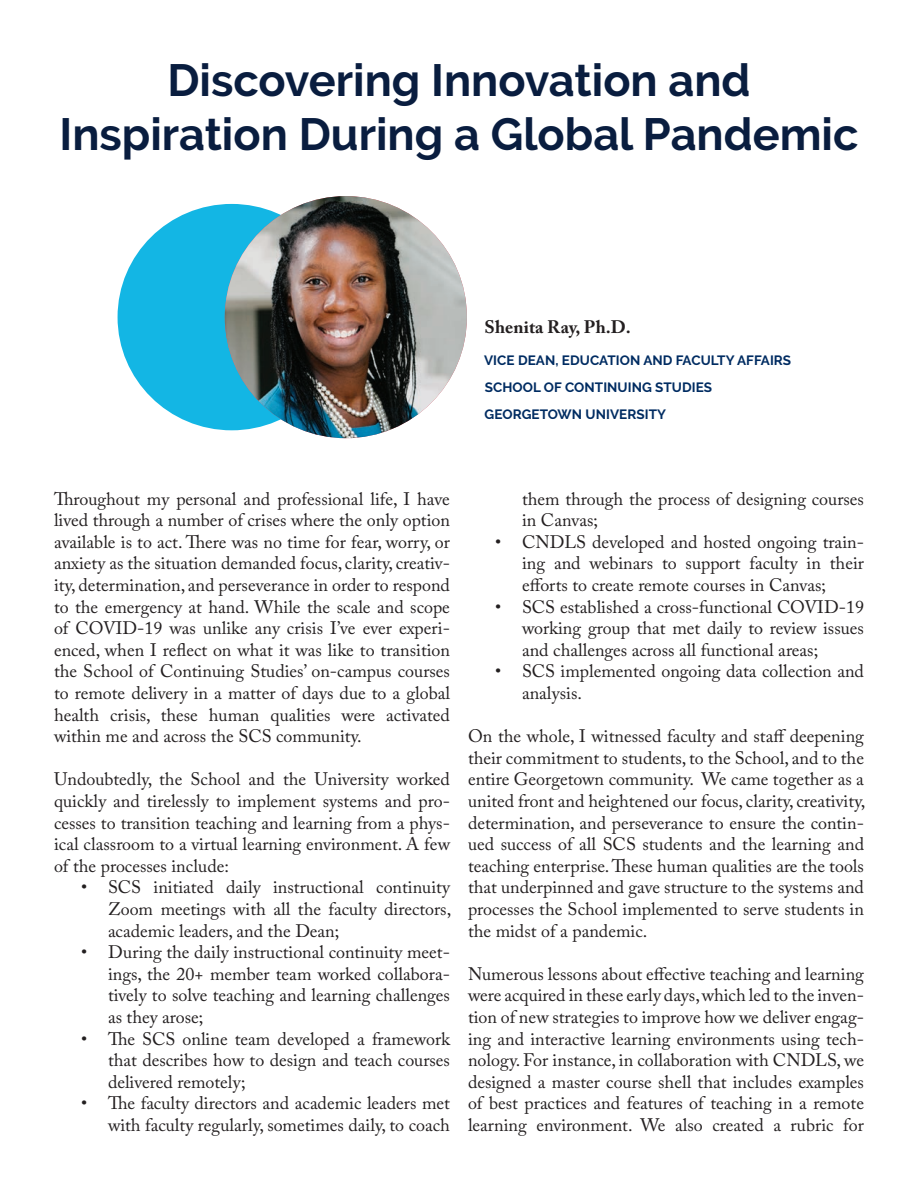
<style>
.page{position:relative;width:918px;height:1188px;background:#fff}
.page>*{position:absolute;margin:0;border:0;box-sizing:border-box;transform-origin:0 0}
.t1{font:700 45px/54px "Raleway";color:#091d3f;text-align:center}
.t2{font:18px/21.6px "Adobe Caslon Pro";color:#231f20;text-align:justify}
.t3{font:700 18px "Adobe Caslon Pro";letter-spacing:.005em;color:#231f20}
.t4{font:700 13.5px/27px "Raleway";letter-spacing:.005em;color:#002c62}
</style>
<div class="page">
<div style="left:118px;top:204px;width:228px;height:226px;background:#13b6e4;border-radius:50%"></div>
<img style="left:225px;top:196px;width:242px;height:242px;border-radius:121px">
<h1 class="t1" style="left:60px;top:54px;width:800px">Discovering Innovation and<br>Inspiration During a Global Pandemic</h1>
<p class="t3" style="left:484px;top:316px;width:148px">Shenita Ray, Ph.D.</p>
<p class="t4" style="left:484px;top:347px;width:309px">VICE DEAN, EDUCATION AND FACULTY AFFAIRS<br>SCHOOL OF CONTINUING STUDIES<br>GEORGETOWN UNIVERSITY</p>
<p class="t2" style="left:54px;top:488px;width:398px">Throughout my personal and professional life, I have lived through a number of crises where the only option available is to act. There was no time for fear, worry, or anxiety as the situation demanded focus, clarity, creativ&shy;ity, determination, and perseverance in order to respond to the emergency at hand. While the scale and scope of COVID-19 was unlike any crisis I’ve ever experi&shy;enced, when I reflect on what it was like to transition the School of Continuing Studies’ on-campus courses to remote delivery in a matter of days due to a global health crisis, these human qualities were activated within me and across the SCS community.</p>
<p class="t2" style="left:54px;top:768px;width:398px">Undoubtedly, the School and the University worked quickly and tirelessly to implement systems and pro&shy;cesses to transition teaching and learning from a phys&shy;ical classroom to a virtual learning environment. A few of the processes include:</p>
<p class="t2" style="left:108px;top:876px;width:345px;text-indent:-27px">• SCS initiated daily instructional continuity Zoom meetings with all the faculty directors, academic leaders, and the Dean;</p>
<p class="t2" style="left:108px;top:941px;width:344px;text-indent:-27px">• During the daily instructional continuity meet&shy;ings, the 20+ member team worked collabora&shy;tively to solve teaching and learning challenges as they arose;</p>
<p class="t2" style="left:108px;top:1028px;width:344px;text-indent:-27px">• The SCS online team developed a framework that describes how to design and teach courses delivered remotely;</p>
<p class="t2" style="left:81px;top:1092px;width:371px;text-align:right">• The faculty directors and academic leaders met with faculty regularly, sometimes daily, to coach</p>
<p class="t2" style="left:522px;top:488px;width:343px">them through the process of designing courses in Canvas;</p>
<p class="t2" style="left:522px;top:531px;width:343px;text-indent:-27px">• CNDLS developed and hosted ongoing train&shy;ing and webinars to support faculty in their efforts to create remote courses in Canvas;</p>
<p class="t2" style="left:522px;top:596px;width:344px;text-indent:-27px">• SCS established a cross-functional COVID-19 working group that met daily to review issues and challenges across all functional areas;</p>
<p class="t2" style="left:522px;top:660px;width:344px;text-indent:-27px">• SCS implemented ongoing data collection and analysis.</p>
<p class="t2" style="left:468px;top:725px;width:399px">On the whole, I witnessed faculty and staff deepening their commitment to students, to the School, and to the entire Georgetown community. We came together as a united front and heightened our focus, clarity, creativity, determination, and perseverance to ensure the contin&shy;ued success of all SCS students and the learning and teaching enterprise. These human qualities are the tools that underpinned and gave structure to the systems and processes the School implemented to serve students in the midst of a pandemic.</p>
<p class="t2" style="left:468px;top:963px;width:398px">Numerous lessons about effective teaching and learning were acquired in these early days, which led to the inven&shy;tion of new strategies to improve how we deliver engag&shy;ing and interactive learning environments using tech&shy;nology. For instance, in collaboration with CNDLS, we designed a master course shell that includes examples of best practices and features of teaching in a remote learning environment. We also created a rubric for</p>
</div>
